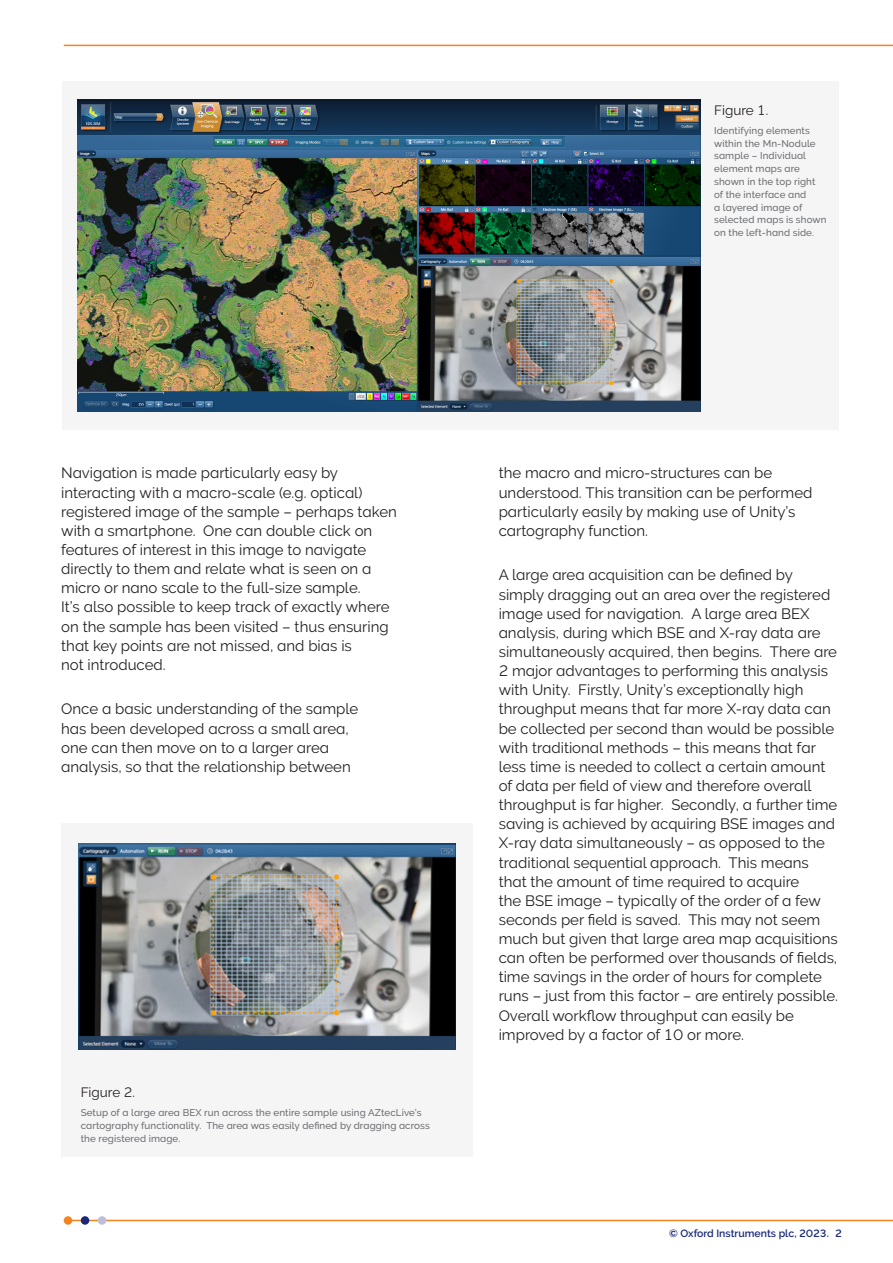
<style>
.page{position:relative;width:893px;height:1263px;background:#fff}
.page>*{position:absolute;margin:0;border:0;box-sizing:border-box;transform-origin:0 0}
.Header_1{font:15px/19.2px "Oxford Raleway Regular";color:#231f20}
.Large_Caption{font:13.5px "Oxford Raleway Regular";color:#231f20}
.t1{font:700 10.5px "Oxford Raleway Semi";color:#1a2a7a}
.Small_Caption{font:9.75px/12.8px "Oxford Raleway Medium";letter-spacing:.01em;color:#6c6d70}
</style>
<div class="page">
<div style="left:62px;top:81px;width:776px;height:349px;background:#f5f5f6"></div>
<div style="left:61px;top:823px;width:412px;height:334px;background:#f5f5f6"></div>
<img style="left:78px;top:100px;width:622px;height:312px">
<img style="left:79px;top:843px;width:376px;height:206px">
<hr style="left:64px;top:1220px;width:829px;height:1px;background:#f58420">
<div style="left:64px;top:1216px;width:8px;height:9px;background:#f58420;border-radius:50%"></div>
<div style="left:81px;top:1216px;width:8px;height:9px;background:#1a2a7a;border-radius:50%"></div>
<div style="left:98px;top:1216px;width:8px;height:9px;background:#bebed9;border-radius:50%"></div>
<hr style="left:64px;top:45px;width:829px;height:1px;background:#f58420">
<p class="Large_Caption" style="left:714px;top:102px;width:56px">Figure 1.</p>
<p class="Small_Caption" style="left:714px;top:124px;width:114px">Identifying elements within the Mn-Nodule sample – Individual element maps are shown in the top right of the interface and<br>a layered image of selected maps is shown on the left-hand side.</p>
<p class="Header_1" style="left:61px;top:463px;width:337px">Navigation is made particularly easy by interacting with a macro-scale (e.g. optical) registered image of the sample – perhaps taken with a smartphone. One can double click on features of interest in this image to navigate directly to them and relate what is seen on a micro or nano scale to the full-size sample.<br>It’s also possible to keep track of exactly where on the sample has been visited – thus ensuring that key points are not missed, and bias is<br>not introduced.</p>
<p class="Header_1" style="left:61px;top:699px;width:299px">Once a basic understanding of the sample has been developed across a small area, one can then move on to a larger area analysis, so that the relationship between</p>
<p class="Large_Caption" style="left:81px;top:1084px;width:56px">Figure 2.</p>
<p class="Small_Caption" style="left:81px;top:1106px;width:351px">Setup of a large area BEX run across the entire sample using AZtecLive’s cartography functionality. The area was easily defined by dragging across the registered image.</p>
<p class="Header_1" style="left:499px;top:463px;width:315px">the macro and micro-structures can be understood. This transition can be performed particularly easily by making use of Unity’s cartography function.</p>
<p class="Header_1" style="left:499px;top:566px;width:341px">A large area acquisition can be defined by simply dragging out an area over the registered image used for navigation. A large area BEX analysis, during which BSE and X-ray data are simultaneously acquired, then begins. There are 2 major advantages to performing this analysis with Unity. Firstly, Unity’s exceptionally high throughput means that far more X-ray data can be collected per second than would be possible with traditional methods – this means that far less time is needed to collect a certain amount of data per field of view and therefore overall throughput is far higher. Secondly, a further time saving is achieved by acquiring BSE images and X-ray data simultaneously – as opposed to the traditional sequential approach. This means that the amount of time required to acquire<br>the BSE image – typically of the order of a few seconds per field is saved. This may not seem much but given that large area map acquisitions can often be performed over thousands of fields, time savings in the order of hours for complete runs – just from this factor – are entirely possible.<br>Overall workflow throughput can easily be improved by a factor of 10 or more.</p>
<p class="t1" style="left:669px;top:1228px;width:174px">© Oxford Instruments plc, 2023. 2</p>
</div>
